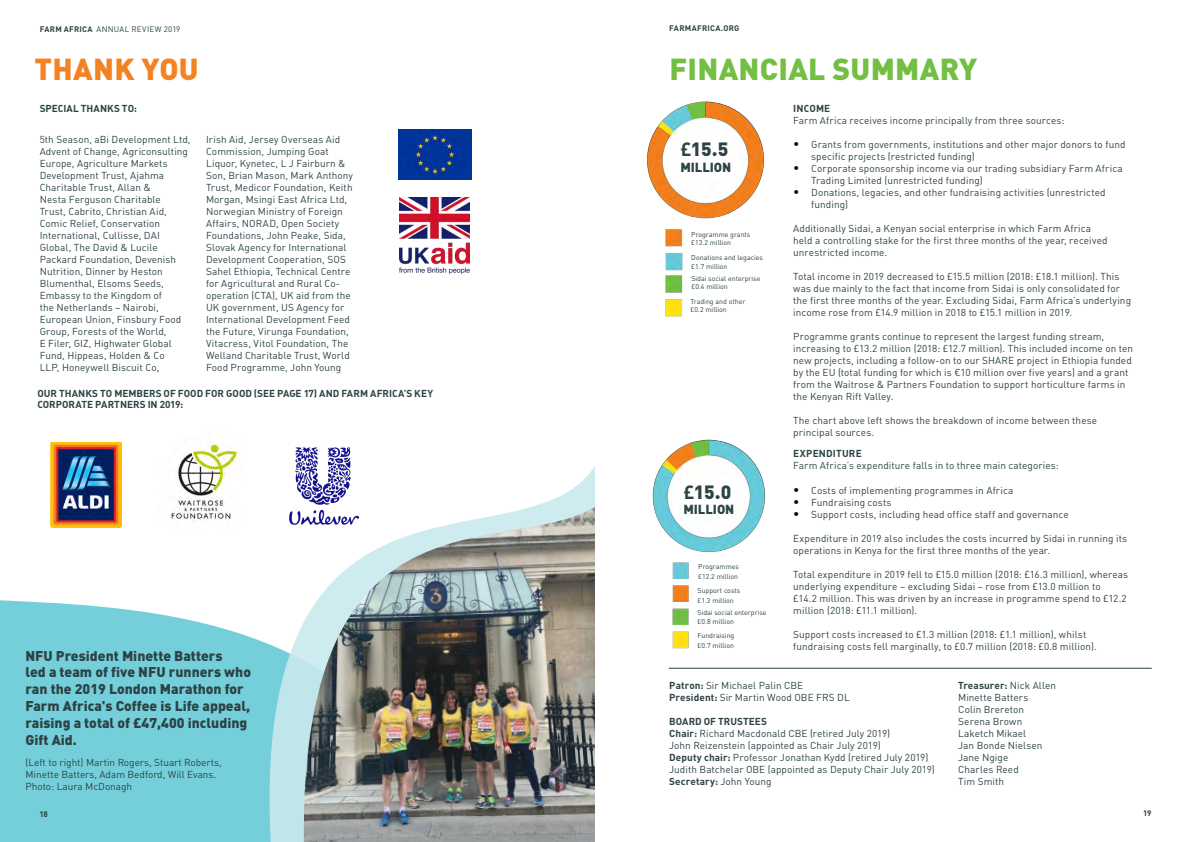
<style>
.page{position:relative;width:1191px;height:842px;background:#fff}
.page>*{position:absolute;margin:0;border:0;box-sizing:border-box;transform-origin:0 0}
.t1{font:900 30px "DIN Pro";letter-spacing:.01em;color:#72bf44}
.t2{font:900 30px "DIN Pro";letter-spacing:.01em;color:#f58220}
.t3{font:900 20px "DIN Pro";color:#2d4345}
.t4{font:900 19px "DIN Pro";color:#2d4345}
.t5{font:900 14px/16.8px "DIN Pro";color:#2d4345}
.t6{font:900 13px "DIN Pro";color:#2d4345}
.t7{font:900 12px "DIN Pro";color:#2d4345}
.t8{font:10px/12px "DIN Pro";letter-spacing:.01em;color:#2d4345}
.t9{font:700 10px/10.6px "DIN Pro";color:#2d4345}
.t10{font:700 10px "DIN Pro";letter-spacing:.02em;color:#2d4345}
.t11{font:8px "DIN Pro";letter-spacing:.03em;color:#2d4345}
.t12{font:700 8px "DIN Pro";letter-spacing:.03em;color:#2d4345}
.t13{font:700 8px "DIN Pro";color:#274143}
.t14{font:7px/8px "DIN Pro";color:#2d4345}
.s1{font-weight:700}
.s2{font-size:12px;color:#000}
</style>
<div class="page">
<img style="left:398px;top:130px;width:73px;height:50px">
<img style="left:400px;top:197px;width:69px;height:77px">
<hr style="left:668px;top:668px;width:483px;height:1px;background:#2d4345">
<svg style="left:0;top:442px;width:269px;height:400px;fill:#74cfdb"></svg>
<svg style="left:269px;top:447px;width:33px;height:395px"></svg>
<img style="left:304px;top:447px;width:291px;height:395px">
<img style="left:647px;top:101px;width:117px;height:216px">
<img style="left:652px;top:439px;width:113px;height:210px">
<p class="t11" style="left:40px;top:22px;width:142px"><span class="s1">FARM AFRICA</span> ANNUAL REVIEW 2019</p>
<h1 class="t2" style="left:35px;top:43px;width:166px">THANK YOU</h1>
<p class="t9" style="left:40px;top:102px;width:99px">SPECIAL THANKS TO:</p>
<p class="t8" style="left:40px;top:132px;width:152px">5th Season, aBi Development Ltd,<br>Advent of Change, Agriconsulting<br>Europe, Agriculture Markets<br>Development Trust, Ajahma<br>Charitable Trust, Allan &amp;<br>Nesta Ferguson Charitable<br>Trust, Cabrito, Christian Aid,<br>Comic Relief, Conservation<br>International, Cullisse, DAI<br>Global, The David &amp; Lucile<br>Packard Foundation, Devenish<br>Nutrition, Dinner by Heston<br>Blumenthal, Elsoms Seeds,<br>Embassy to the Kingdom of<br>the Netherlands – Nairobi,<br>European Union, Finsbury Food<br>Group, Forests of the World,<br>E Filer, GIZ, Highwater Global<br>Fund, Hippeas, Holden &amp; Co<br>LLP, Honeywell Biscuit Co,</p>
<p class="t8" style="left:206px;top:132px;width:148px">Irish Aid, Jersey Overseas Aid<br>Commission, Jumping Goat<br>Liquor, Kynetec, L J Fairburn &amp;<br>Son, Brian Mason, Mark Anthony<br>Trust, Medicor Foundation, Keith<br>Morgan, Msingi East Africa Ltd,<br>Norwegian Ministry of Foreign<br>Affairs, NORAD, Open Society<br>Foundations, John Peake, Sida,<br>Slovak Agency for International<br>Development Cooperation, SOS<br>Sahel Ethiopia, Technical Centre for Agricultural and Rural Co&shy;operation (CTA), UK aid from the<br>UK government, US Agency for<br>International Development Feed the Future, Virunga Foundation,<br>Vitacress, Vitol Foundation, The<br>Welland Charitable Trust, World<br>Food Programme, John Young</p>
<p class="t9" style="left:37px;top:387px;width:397px">OUR THANKS TO MEMBERS OF FOOD FOR GOOD (SEE PAGE 17) AND FARM AFRICA’S KEY<br>CORPORATE PARTNERS IN 2019:</p>
<h3 class="t5" style="left:25px;top:645px;width:227px">NFU President Minette Batters<br>led a team of five NFU runners who ran the 2019 London Marathon for<br>Farm Africa's Coffee is Life appeal, raising a total of £47,400 including<br>Gift Aid.</h3>
<p class="t8" style="left:25px;top:756px;width:198px">(Left to right) Martin Rogers, Stuart Roberts,<br>Minette Batters, Adam Bedford, Will Evans.<br>Photo: Laura McDonagh</p>
<p class="t12" style="left:669px;top:22px;width:72px">FARMAFRICA.ORG</p>
<h1 class="t1" style="left:669px;top:43px;width:309px">FINANCIAL SUMMARY</h1>
<p class="t9" style="left:793px;top:102px;width:39px">INCOME</p>
<p class="t8" style="left:793px;top:114px;width:273px">Farm Africa receives income principally from three sources:</p>
<p class="t8" style="left:811px;top:138px;width:316px;text-indent:-18px"><span class="s2">•</span> Grants from governments, institutions and other major donors to fund specific projects (restricted funding)</p>
<p class="t8" style="left:811px;top:162px;width:313px;text-indent:-18px"><span class="s2">•</span> Corporate sponsorship income via our trading subsidiary Farm Africa<br>Trading Limited (unrestricted funding)</p>
<p class="t8" style="left:811px;top:186px;width:296px;text-indent:-18px"><span class="s2">•</span> Donations, legacies, and other fundraising activities (unrestricted funding)</p>
<p class="t8" style="left:793px;top:222px;width:316px">Additionally Sidai, a Kenyan social enterprise in which Farm Africa held a controlling stake for the first three months of the year, received unrestricted income.</p>
<p class="t8" style="left:793px;top:270px;width:339px">Total income in 2019 decreased to £15.5 million (2018: £18.1 million). This was due mainly to the fact that income from Sidai is only consolidated for the first three months of the year. Excluding Sidai, Farm Africa’s underlying income rose from £14.9 million in 2018 to £15.1 million in 2019.</p>
<p class="t8" style="left:793px;top:330px;width:341px">Programme grants continue to represent the largest funding stream, increasing to £13.2 million (2018: £12.7 million). This included income on ten new projects, including a follow-on to our SHARE project in Ethiopia funded by the EU (total funding for which is €10 million over five years) and a grant from the Waitrose &amp; Partners Foundation to support horticulture farms in the Kenyan Rift Valley.</p>
<p class="t8" style="left:793px;top:414px;width:305px">The chart above left shows the breakdown of income between these principal sources.</p>
<p class="t10" style="left:793px;top:445px;width:70px">EXPENDITURE</p>
<p class="t8" style="left:793px;top:459px;width:267px">Farm Africa’s expenditure falls in to three main categories:</p>
<p class="t8" style="left:793px;top:483px;width:222px"><span class="s2">•</span> Costs of implementing programmes in Africa</p>
<p class="t8" style="left:793px;top:495px;width:100px"><span class="s2">•</span> Fundraising costs</p>
<p class="t8" style="left:793px;top:507px;width:277px"><span class="s2">•</span> Support costs, including head office staff and governance</p>
<p class="t8" style="left:793px;top:531px;width:335px">Expenditure in 2019 also includes the costs incurred by Sidai in running its operations in Kenya for the first three months of the year.</p>
<p class="t8" style="left:793px;top:567px;width:336px">Total expenditure in 2019 fell to £15.0 million (2018: £16.3 million), whereas underlying expenditure – excluding Sidai – rose from £13.0 million to<br>£14.2 million. This was driven by an increase in programme spend to £12.2 million (2018: £11.1 million).</p>
<p class="t8" style="left:793px;top:627px;width:305px">Support costs increased to £1.3 million (2018: £1.1 million), whilst fundraising costs fell marginally, to £0.7 million (2018: £0.8 million).</p>
<p class="t8" style="left:669px;top:679px;width:182px"><span class="s1">Patron:</span> Sir Michael Palin CBE<br><span class="s1">President:</span> Sir Martin Wood OBE FRS DL</p>
<p class="t8" style="left:669px;top:715px;width:267px"><span class="s1">BOARD OF TRUSTEES<br>Chair:</span> Richard Macdonald CBE (retired July 2019)<br>John Reizenstein (appointed as Chair July 2019)<br><span class="s1">Deputy chair:</span> Professor Jonathan Kydd (retired July 2019)<br>Judith Batchelar OBE (appointed as Deputy Chair July 2019)<br><span class="s1">Secretary:</span> John Young</p>
<h3 class="t4" style="left:680px;top:133px;width:49px"><span class="s1">£</span>15.5</h3>
<h3 class="t6" style="left:680px;top:156px;width:53px">MILLION</h3>
<h2 class="t3" style="left:684px;top:137px;width:41px">15.5</h2>
<p class="t7" style="left:684px;top:161px;width:49px">MILLION</p>
<p class="t14" style="left:691px;top:230px;width:61px">Programme grants £13.2 million</p>
<p class="t14" style="left:691px;top:253px;width:73px">Donations and legacies £1.7 million</p>
<p class="t14" style="left:691px;top:274px;width:71px">Sidai social enterprise £0.4 million</p>
<p class="t14" style="left:690px;top:297px;width:56px">Trading and other £0.2 million</p>
<h3 class="t4" style="left:683px;top:476px;width:49px"><span class="s1">£</span>15.0</h3>
<h3 class="t6" style="left:683px;top:498px;width:53px">MILLION</h3>
<p class="t14" style="left:698px;top:561px;width:42px;line-height:9.6px">Programmes £12.2 million</p>
<p class="t14" style="left:697px;top:585px;width:44px;line-height:9.6px">Support costs £1.3 million</p>
<p class="t14" style="left:697px;top:606px;width:71px;line-height:9.6px">Sidai social enterprise £0.8 million</p>
<p class="t14" style="left:697px;top:630px;width:38px;line-height:9.6px">Fundraising £0.7 million</p>
<p class="t8" style="left:958px;top:679px;width:99px"><span class="s1">Treasurer:</span> Nick Allen<br>Minette Batters<br>Colin Brereton<br>Serena Brown<br>Laketch Mikael<br>Jan Bonde Nielsen<br>Jane Ngige<br>Charles Reed<br>Tim Smith</p>
<p class="t13" style="left:39px;top:807px;width:10px">18</p>
<p class="t12" style="left:1143px;top:807px;width:10px">19</p>
</div>
